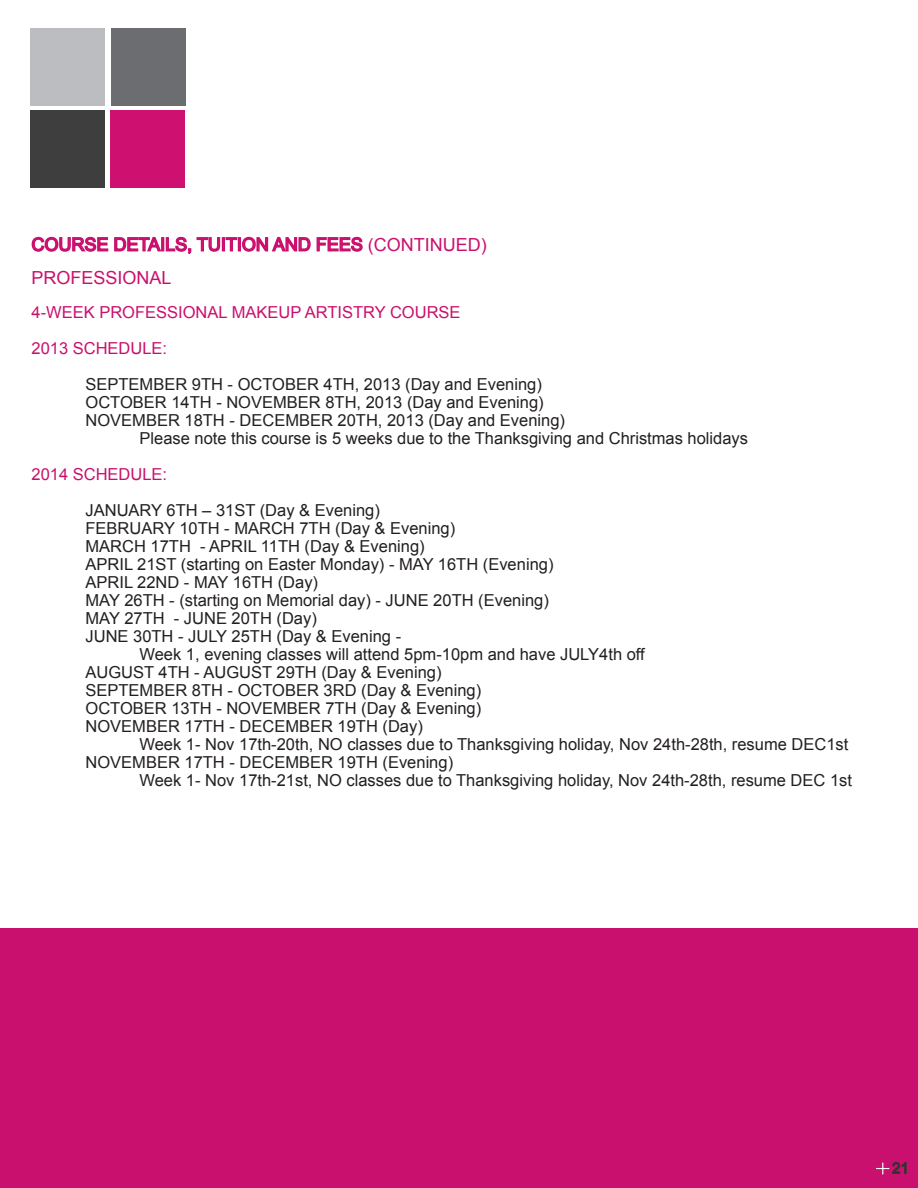
<style>
.page{position:relative;width:918px;height:1188px;background:#fff}
.page>*{position:absolute;margin:0;border:0;box-sizing:border-box;transform-origin:0 0}
.t1{font:18px/33px "Arial";color:#ca106e}
.t2{font:16.5px/18px "Arial";color:#231f20}
.t3{font:16.5px/36px "Arial";color:#ca106e}
.t4{font:15px "Arial";color:#313232}
</style>
<div class="page">
<div style="left:30px;top:28px;width:75px;height:77px;background:#bcbdc0"></div>
<div style="left:111px;top:28px;width:74px;height:77px;background:#6c6d70"></div>
<div style="left:30px;top:110px;width:75px;height:78px;background:#3e3e3f"></div>
<div style="left:111px;top:110px;width:74px;height:78px;background:#ce1070"></div>
<div style="left:0;top:929px;width:918px;height:259px;background:#ca106e"></div>
<svg style="left:876px;top:1162px;width:31px;height:12px"></svg>
<svg style="left:31px;top:236px;width:332px;height:18px"></svg>
<p class="t1" style="left:32px;top:228px;width:457px">COURSE DETAILS, TUITION AND FEES (CONTINUED)<br>PROFESSIONAL</p>
<p class="t3" style="left:32px;top:294px;width:431px">4-WEEK PROFESSIONAL MAKEUP ARTISTRY COURSE<br>2013 SCHEDULE:</p>
<p class="t2" style="left:86px;top:375px;width:458px">SEPTEMBER 9TH - OCTOBER 4TH, 2013 (Day and Evening)</p>
<p class="t2" style="left:86px;top:393px;width:460px">OCTOBER 14TH - NOVEMBER 8TH, 2013 (Day and Evening)</p>
<p class="t2" style="left:86px;top:411px;width:481px">NOVEMBER 18TH - DECEMBER 20TH, 2013 (Day and Evening)</p>
<p class="t2" style="left:140px;top:429px;width:610px">Please note this course is 5 weeks due to the Thanksgiving and Christmas holidays</p>
<p class="t3" style="left:32px;top:456px;width:137px">2014 SCHEDULE:</p>
<p class="t2" style="left:86px;top:501px;width:469px">JANUARY 6TH – 31ST (Day &amp; Evening)<br>FEBRUARY 10TH - MARCH 7TH (Day &amp; Evening)<br>MARCH 17TH - APRIL 11TH (Day &amp; Evening)<br>APRIL 21ST (starting on Easter Monday) - MAY 16TH (Evening)<br>APRIL 22ND - MAY 16TH (Day)<br>MAY 26TH - (starting on Memorial day) - JUNE 20TH (Evening)<br>MAY 27TH - JUNE 20TH (Day)<br>JUNE 30TH - JULY 25TH (Day &amp; Evening -</p>
<p class="t2" style="left:86px;top:646px;width:561px;text-indent:54px">Week 1, evening classes will attend 5pm-10pm and have JULY4th off AUGUST 4TH - AUGUST 29TH (Day &amp; Evening)<br>SEPTEMBER 8TH - OCTOBER 3RD (Day &amp; Evening)<br>OCTOBER 13TH - NOVEMBER 7TH (Day &amp; Evening)<br>NOVEMBER 17TH - DECEMBER 19TH (Day)</p>
<p class="t2" style="left:86px;top:736px;width:764px;text-indent:54px">Week 1- Nov 17th-20th, NO classes due to Thanksgiving holiday, Nov 24th-28th, resume DEC1st<br>NOVEMBER 17TH - DECEMBER 19TH (Evening)</p>
<p class="t2" style="left:140px;top:772px;width:714px">Week 1- Nov 17th-21st, NO classes due to Thanksgiving holiday, Nov 24th-28th, resume DEC 1st</p>
<p class="t4" style="left:892px;top:1160px;width:18px">21</p>
</div>
